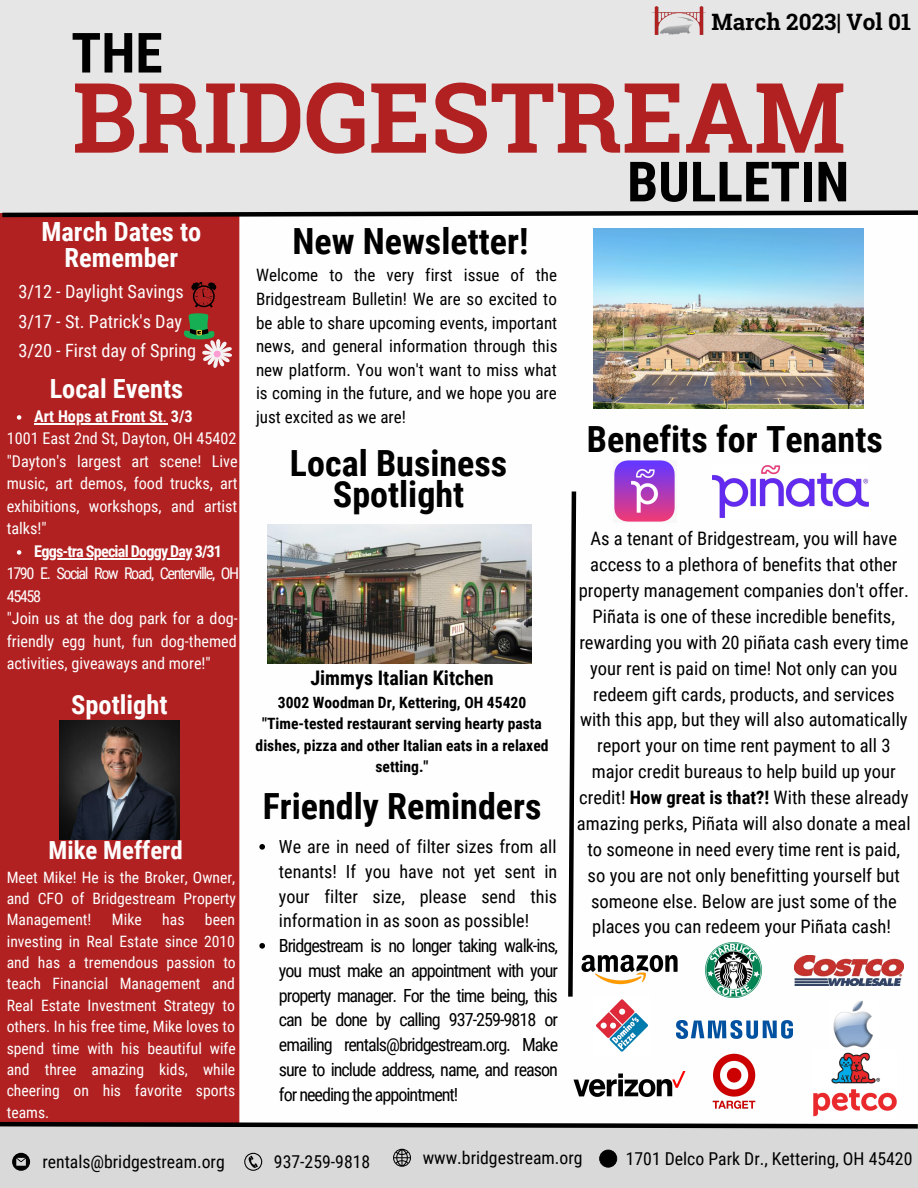
<style>
.page{position:relative;width:918px;height:1188px;background:#fff}
.page>*{position:absolute;margin:0;border:0;box-sizing:border-box;transform-origin:0 0}
.t1{font:700 97.2px "Roboto Slab";color:#b12122}
.t2{font:700 55.5px "Roboto Condensed";color:#000}
.t3{font:700 36px/30.3px "Roboto Condensed";color:#000;text-align:center}
.t4{font:700 26.4px/25.8px "Roboto Condensed";color:#fefefe;text-align:center}
.t5{font:700 24.9px "Roboto Condensed";color:#fefefe}
.t6{font:700 22.5px "Roboto Slab";color:#000}
.t7{font:700 20.1px "Roboto Condensed";color:#000}
.t8{font:18.6px/25.8px "Roboto Condensed";color:#000;text-align:center}
.t9{font:18.3px/29.2px "Roboto Condensed";color:#fefefe}
.t10{font:18.15px/24.8px "Roboto Condensed";letter-spacing:-.055em;color:#000}
.t11{font:17.7px "Roboto Condensed";color:#000}
.t12{font:17.1px/23.7px "Roboto Condensed";color:#000;text-align:justify}
.t13{font:16.2px/22.5px "Roboto Condensed";color:#fefefe;text-align:justify}
.t14{font:700 16.2px "Roboto Condensed";letter-spacing:-.05em;color:#fefefe}
.t15{font:700 16.2px "Roboto Condensed";color:#fefefe}
.t16{font:15.75px/21.3px "Roboto Condensed";color:#fefefe;text-align:justify}
.t17{font:700 15.6px/21.3px "Roboto Condensed";color:#000;text-align:center}
.s1{font-weight:400}
.s2{font-weight:700}
</style>
<div class="page">
<div style="left:0;top:219px;width:239px;height:901px;background:#b12122"></div>
<div style="left:0;top:0;width:918px;height:213px;background:#e6e6e6"></div>
<div style="left:0;top:1124px;width:918px;height:64px;background:#d9d9d9"></div>
<img style="left:651px;top:6px;width:55px;height:29px">
<svg style="left:0;top:210px;width:918px;height:9px"></svg>
<svg style="left:0;top:1120px;width:918px;height:9px"></svg>
<img style="left:60px;top:721px;width:119px;height:119px">
<img style="left:593px;top:228px;width:270px;height:180px">
<svg style="left:12px;top:1153px;width:18px;height:18px"></svg>
<svg style="left:244px;top:1153px;width:18px;height:18px"></svg>
<svg style="left:393px;top:1149px;width:18px;height:18px"></svg>
<svg style="left:599px;top:1150px;width:18px;height:18px"></svg>
<svg style="left:568px;top:491px;width:9px;height:506px"></svg>
<svg style="left:184px;top:282px;width:50px;height:86px;background:#9d453c"></svg>
<img style="left:267px;top:524px;width:265px;height:140px">
<img style="left:614px;top:461px;width:61px;height:61px">
<img style="left:712px;top:466px;width:157px;height:52px">
<img style="left:582px;top:954px;width:95px;height:31px">
<img style="left:596px;top:999px;width:52px;height:53px">
<img style="left:712px;top:1053px;width:44px;height:56px">
<img style="left:706px;top:943px;width:55px;height:55px">
<img style="left:795px;top:955px;width:109px;height:30px">
<img style="left:676px;top:1020px;width:116px;height:18px">
<img style="left:833px;top:1001px;width:40px;height:47px">
<img style="left:813px;top:1052px;width:83px;height:65px">
<img style="left:574px;top:1072px;width:111px;height:24px">
<svg style="left:17px;top:415px;width:4px;height:5px"></svg>
<hr style="left:34px;top:423px;width:129px;height:1px;background:#fefefe">
<svg style="left:17px;top:550px;width:4px;height:5px"></svg>
<hr style="left:41px;top:558px;width:151px;height:1px;background:#fefefe">
<svg style="left:259px;top:844px;width:6px;height:6px"></svg>
<svg style="left:259px;top:943px;width:6px;height:6px"></svg>
<h2 class="t2" style="left:71px;top:21px;width:93px">THE</h2>
<p class="t6" style="left:711px;top:6px;width:201px">March 2023| Vol 01</p>
<h1 class="t1" style="left:72px;top:51px;width:775px">BRIDGESTREAM</h1>
<h3 class="t4" style="left:41px;top:219px;width:161px">March Dates to<br>Remember</h3>
<p class="t9" style="left:18px;top:278px;width:179px">3/12 - Daylight Savings<br>3/17 - St. Patrick's Day<br>3/20 - First day of Spring</p>
<h3 class="t4" style="left:50px;top:376px;width:135px">Local Events</h3>
<p class="t15" style="left:34px;top:407px;width:160px">Art Hops at Front St<span class="s1">.</span> 3/3</p>
<p class="t13" style="left:7px;top:428px;width:232px">1001 East 2nd St, Dayton, OH 45402 "Dayton's largest art scene! Live music, art demos, food trucks, art exhibitions, workshops, and artist talks!"</p>
<p class="t13" style="left:7px;top:563px;width:234px;text-align:left">1790 E. Social Row Road, Centerville, OH<br>45458<br>"Join us at the dog park for a dog&shy;friendly egg hunt, fun dog-themed activities, giveaways and more!"</p>
<p class="t14" style="left:34px;top:542px;width:189px">Eggs-tra Special Doggy Day 3/31</p>
<h3 class="t4" style="left:71px;top:692px;width:98px">Spotlight</h3>
<h3 class="t5" style="left:49px;top:836px;width:136px">Mike Mefferd</h3>
<p class="t16" style="left:7px;top:866px;width:231px">Meet Mike! He is the Broker, Owner, and CFO of Bridgestream Property Management!</p>
<p class="t16" style="left:7px;top:909px;width:231px;text-indent:198px">been investing in Real Estate since 2010 and has a tremendous passion to teach Financial Management and Real Estate Investment Strategy to others. In his free time, Mike loves to spend time with his beautiful wife and three amazing kids, while cheering on his favorite sports teams.</p>
<p class="t16" style="left:112px;top:909px;width:31px">Mike</p>
<p class="t16" style="left:162px;top:909px;width:24px">has</p>
<h3 class="t3" style="left:292px;top:227px;width:238px">New Newsletter!</h3>
<p class="t12" style="left:256px;top:264px;width:303px">Welcome to the very first issue of the Bridgestream Bulletin! We are so excited to be able to share upcoming events, important news, and general information through this new platform. You won't want to miss what is coming in the future, and we hope you are just excited as we are!</p>
<h3 class="t3" style="left:290px;top:449px;width:219px">Local Business<br>Spotlight</h3>
<p class="t7" style="left:310px;top:667px;width:185px">Jimmys Italian Kitchen</p>
<p class="t17" style="left:256px;top:692px;width:294px">3002 Woodman Dr, Kettering, OH 45420 "Time-tested restaurant serving hearty pasta dishes, pizza and other Italian eats in a relaxed setting."</p>
<h3 class="t3" style="left:263px;top:792px;width:280px">Friendly Reminders</h3>
<p class="t10" style="left:279px;top:834px;width:281px">We are in need of filter sizes from all tenants! If you have not yet sent in your filter size, please send this information in as soon as possible!<br>Bridgestream is no longer taking walk-ins, you must make an appointment with your property manager. For the time being, this can be done by calling 937-259-9818 or emailing rentals@bridgestream.org. Make sure to include address, name, and reason for needing the appointment!</p>
<h2 class="t2" style="left:627px;top:150px;width:224px">BULLETIN</h2>
<h3 class="t3" style="left:587px;top:425px;width:297px">Benefits for Tenants</h3>
<p class="t8" style="left:577px;top:526px;width:335px">As a tenant of Bridgestream, you will have access to a plethora of benefits that other property management companies don't offer.<br>Piñata is one of these incredible benefits, rewarding you with 20 piñata cash every time your rent is paid on time! Not only can you redeem gift cards, products, and services with this app, but they will also automatically report your on time rent payment to all 3 major credit bureaus to help build up your credit! <span class="s2">How great is that?!</span> With these already amazing perks, Piñata will also donate a meal to someone in need every time rent is paid, so you are not only benefitting yourself but someone else. Below are just some of the places you can redeem your Piñata cash!</p>
<p class="t11" style="left:42px;top:1151px;width:184px">rentals@bridgestream.org</p>
<p class="t11" style="left:274px;top:1151px;width:98px">937-259-9818</p>
<p class="t11" style="left:423px;top:1147px;width:161px">www.bridgestream.org</p>
<p class="t11" style="left:626px;top:1149px;width:288px">1701 Delco Park Dr., Kettering, OH 45420</p>
</div>
